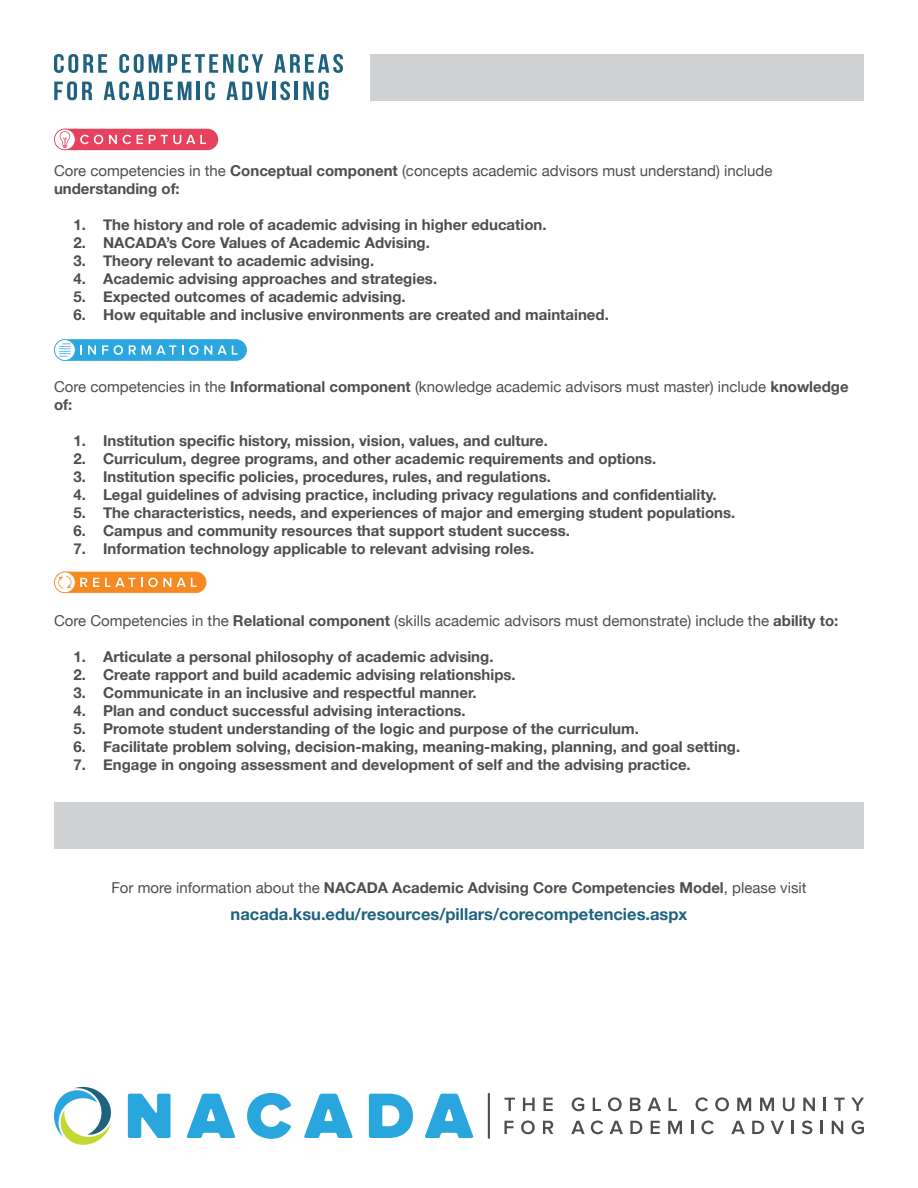
<style>
.page{position:relative;width:918px;height:1188px;background:#fff}
.page>*{position:absolute;margin:0;border:0;box-sizing:border-box;transform-origin:0 0}
.t1{font:700 16.5px "Helvetica Neue";color:#1f6280}
.t2{font:700 15px "Helvetica Neue";color:#4d4e4e}
.t3{font:15px/18px "Helvetica Neue";color:#4d4e4e}
.s1{font-weight:700}
.s2{font-weight:400}
</style>
<div class="page">
<svg style="left:54px;top:54px;width:53px;height:19px"></svg>
<svg style="left:119px;top:54px;width:43px;height:19px"></svg>
<svg style="left:168px;top:54px;width:95px;height:19px"></svg>
<svg style="left:274px;top:54px;width:69px;height:19px"></svg>
<svg style="left:54px;top:81px;width:38px;height:19px"></svg>
<svg style="left:104px;top:81px;width:87px;height:19px"></svg>
<hr style="left:197px;top:82px;width:3px;height:18px;background:#1f6280">
<svg style="left:205px;top:81px;width:10px;height:19px"></svg>
<svg style="left:226px;top:82px;width:42px;height:18px"></svg>
<hr style="left:272px;top:82px;width:3px;height:18px;background:#1f6280">
<svg style="left:280px;top:81px;width:10px;height:19px"></svg>
<hr style="left:295px;top:82px;width:3px;height:18px;background:#1f6280">
<svg style="left:303px;top:81px;width:25px;height:19px"></svg>
<div style="left:371px;top:54px;width:493px;height:46px;background:#d1d2d4"></div>
<div style="left:54px;top:802px;width:810px;height:47px;background:#d1d2d4"></div>
<svg style="left:128px;top:1094px;width:43px;height:44px"></svg>
<svg style="left:187px;top:1094px;width:48px;height:44px"></svg>
<svg style="left:304px;top:1094px;width:49px;height:44px"></svg>
<svg style="left:425px;top:1094px;width:48px;height:44px"></svg>
<svg style="left:247px;top:1093px;width:44px;height:46px"></svg>
<svg style="left:369px;top:1094px;width:44px;height:44px"></svg>
<svg style="left:504px;top:1098px;width:11px;height:13px"></svg>
<svg style="left:523px;top:1098px;width:12px;height:13px"></svg>
<svg style="left:544px;top:1098px;width:9px;height:13px"></svg>
<svg style="left:572px;top:1097px;width:12px;height:14px"></svg>
<svg style="left:593px;top:1098px;width:8px;height:13px"></svg>
<svg style="left:608px;top:1097px;width:14px;height:14px"></svg>
<svg style="left:630px;top:1098px;width:11px;height:13px"></svg>
<svg style="left:648px;top:1098px;width:13px;height:13px"></svg>
<svg style="left:669px;top:1098px;width:8px;height:13px"></svg>
<svg style="left:696px;top:1097px;width:12px;height:14px"></svg>
<svg style="left:715px;top:1097px;width:14px;height:14px"></svg>
<svg style="left:737px;top:1098px;width:14px;height:13px"></svg>
<svg style="left:760px;top:1098px;width:14px;height:13px"></svg>
<svg style="left:783px;top:1098px;width:11px;height:13px"></svg>
<svg style="left:803px;top:1098px;width:12px;height:13px"></svg>
<svg style="left:824px;top:1098px;width:2px;height:13px"></svg>
<svg style="left:834px;top:1098px;width:11px;height:13px"></svg>
<svg style="left:851px;top:1098px;width:13px;height:13px"></svg>
<svg style="left:504px;top:1121px;width:10px;height:13px"></svg>
<svg style="left:521px;top:1120px;width:14px;height:14px"></svg>
<svg style="left:543px;top:1121px;width:10px;height:13px"></svg>
<svg style="left:571px;top:1121px;width:14px;height:13px"></svg>
<svg style="left:591px;top:1120px;width:12px;height:14px"></svg>
<svg style="left:610px;top:1121px;width:13px;height:13px"></svg>
<svg style="left:630px;top:1121px;width:12px;height:13px"></svg>
<svg style="left:651px;top:1121px;width:9px;height:13px"></svg>
<svg style="left:668px;top:1121px;width:14px;height:13px"></svg>
<svg style="left:691px;top:1121px;width:2px;height:13px"></svg>
<svg style="left:701px;top:1120px;width:13px;height:14px"></svg>
<svg style="left:731px;top:1121px;width:14px;height:13px"></svg>
<svg style="left:752px;top:1121px;width:12px;height:13px"></svg>
<svg style="left:771px;top:1121px;width:13px;height:13px"></svg>
<svg style="left:791px;top:1121px;width:3px;height:13px"></svg>
<svg style="left:802px;top:1121px;width:10px;height:13px"></svg>
<svg style="left:821px;top:1121px;width:2px;height:13px"></svg>
<svg style="left:832px;top:1121px;width:11px;height:13px"></svg>
<svg style="left:852px;top:1120px;width:12px;height:14px"></svg>
<hr style="left:488px;top:1093px;width:2px;height:46px;background:#4d4e4e">
<svg style="left:54px;top:1087px;width:57px;height:58px"></svg>
<div style="left:54px;top:129px;width:164px;height:21px;background:#e6425d;border-radius:11px"></div>
<svg style="left:109px;top:135px;width:8px;height:9px"></svg>
<svg style="left:123px;top:135px;width:8px;height:9px"></svg>
<svg style="left:137px;top:135px;width:6px;height:9px"></svg>
<svg style="left:149px;top:135px;width:57px;height:9px"></svg>
<svg style="left:54px;top:129px;width:49px;height:21px"></svg>
<svg style="left:54px;top:339px;width:193px;height:22px;background:#56b8e5"></svg>
<svg style="left:54px;top:572px;width:152px;height:21px;background:#f7a351"></svg>
<p class="t3" style="left:54px;top:162px;width:720px">Core competencies in the <span class="s1">Conceptual component</span> (concepts academic advisors must understand) include <span class="s1">understanding of:</span></p>
<p class="t2" style="left:74px;top:213px;width:475px">1. The history and role of academic advising in higher education.</p>
<p class="t2" style="left:74px;top:231px;width:358px">2. NACADA’s Core Values of Academic Advising.</p>
<p class="t2" style="left:74px;top:249px;width:302px">3. Theory relevant to academic advising.</p>
<p class="t2" style="left:74px;top:267px;width:365px">4. Academic advising approaches and strategies.</p>
<p class="t2" style="left:74px;top:285px;width:334px">5. Expected outcomes of academic advising.</p>
<p class="t2" style="left:74px;top:303px;width:537px">6. How equitable and inclusive environments are created and maintained.</p>
<p class="t3" style="left:54px;top:378px;width:796px">Core competencies in the <span class="s1">Informational component</span> (knowledge academic advisors must master) include <span class="s1">knowledge of:</span></p>
<p class="t2" style="left:74px;top:429px;width:476px">1. Institution specific history, mission, vision, values, and culture.</p>
<p class="t2" style="left:74px;top:447px;width:584px">2. Curriculum, degree programs, and other academic requirements and options.</p>
<p class="t2" style="left:74px;top:465px;width:479px">3. Institution specific policies, procedures, rules, and regulations.</p>
<p class="t2" style="left:74px;top:483px;width:645px">4. Legal guidelines of advising practice, including privacy regulations and confidentiality.</p>
<p class="t2" style="left:74px;top:501px;width:663px">5. The characteristics, needs, and experiences of major and emerging student populations.</p>
<p class="t2" style="left:74px;top:519px;width:498px">6. Campus and community resources that support student success.</p>
<p class="t2" style="left:74px;top:537px;width:462px">7. Information technology applicable to relevant advising roles.</p>
<p class="t3" style="left:54px;top:612px;width:786px">Core Competencies in the <span class="s1">Relational component</span> (skills academic advisors must demonstrate) include the <span class="s1">ability to:</span></p>
<p class="t2" style="left:74px;top:645px;width:422px">1. Articulate a personal philosophy of academic advising.</p>
<p class="t2" style="left:74px;top:663px;width:444px">2. Create rapport and build academic advising relationships.</p>
<p class="t2" style="left:74px;top:681px;width:405px">3. Communicate in an inclusive and respectful manner.</p>
<p class="t2" style="left:74px;top:699px;width:394px">4. Plan and conduct successful advising interactions.</p>
<p class="t2" style="left:74px;top:717px;width:567px">5. Promote student understanding of the logic and purpose of the curriculum.</p>
<p class="t2" style="left:74px;top:735px;width:668px">6. Facilitate problem solving, decision-making, meaning-making, planning, and goal setting.</p>
<p class="t2" style="left:74px;top:753px;width:619px">7. Engage in ongoing assessment and development of self and the advising practice.</p>
<p class="t2" style="left:111px;top:876px;width:697px"><span class="s2">For more information about the</span> NACADA Academic Advising Core Competencies Model<span class="s2">, please visit</span></p>
<p class="t1" style="left:231px;top:901px;width:458px">nacada.ksu.edu/resources/pillars/corecompetencies.aspx</p>
</div>
